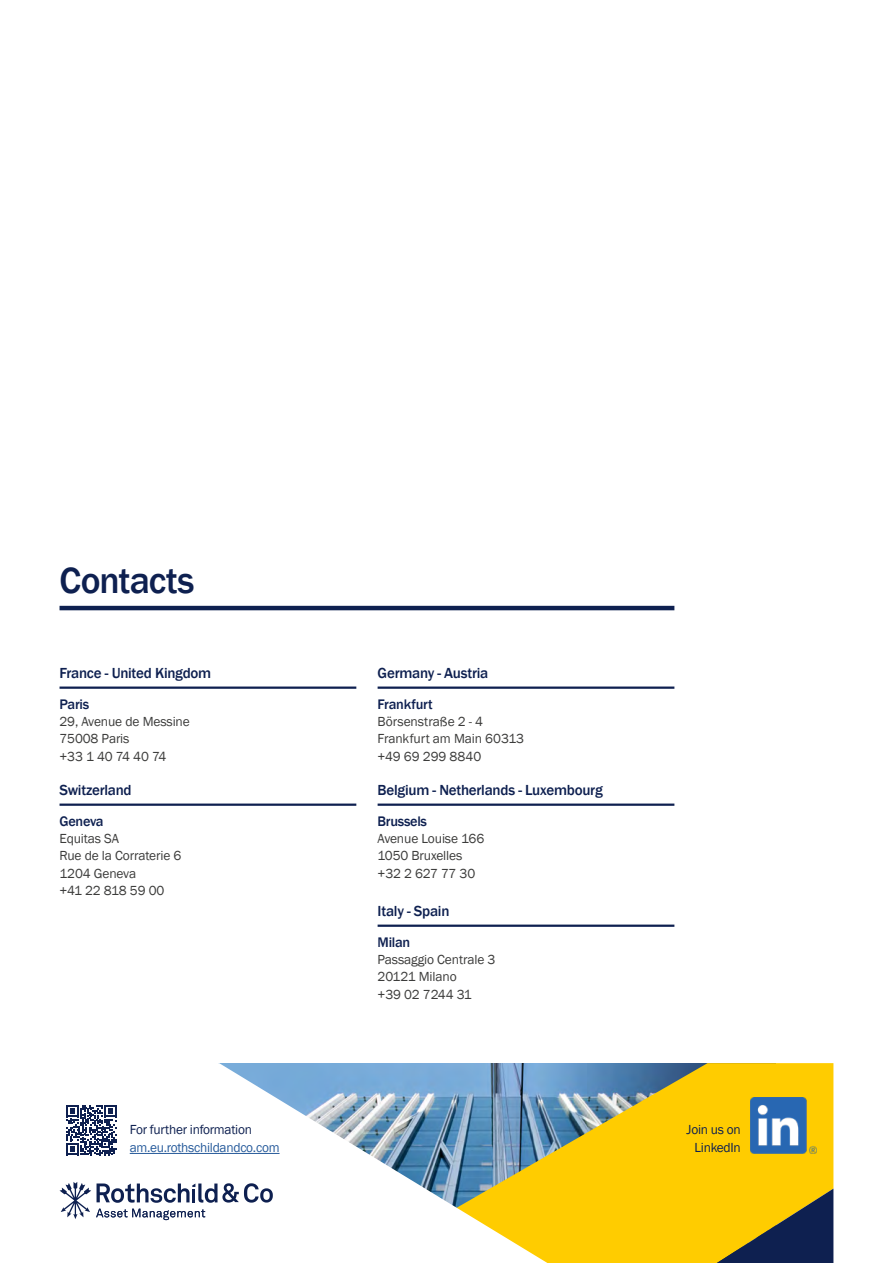
<style>
.page{position:relative;width:893px;height:1263px;background:#fff}
.page>*{position:absolute;margin:0;border:0;box-sizing:border-box;transform-origin:0 0}
.t1{font:500 37.5px "Franklin Gothic";letter-spacing:-.02em;color:#0e2050}
.t2{font:500 15px "Franklin Gothic";letter-spacing:-.015em;color:#0e2050}
.t3{font:500 14.25px "Franklin Gothic";letter-spacing:-.02em;color:#0e2050}
.t4{font:13.5px/17.2px "Franklin Gothic";letter-spacing:-.01em;color:#3c3c3b}
.t5{font:13.5px/18px "Franklin Gothic";letter-spacing:-.02em;color:#0e2050;text-align:center}
.t6{font:13.5px "Franklin Gothic";letter-spacing:-.02em;color:#275b9b}
</style>
<div class="page">
<svg style="left:547px;top:1063px;width:286px;height:200px;background:#e4c11e"></svg>
<svg style="left:717px;top:1188px;width:116px;height:75px;background:#887727"></svg>
<svg style="left:59px;top:1063px;width:488px;height:200px"></svg>
<div style="left:60px;top:1098px;width:63px;height:64px;background:#fff"></div>
<svg style="left:66px;top:1105px;width:50px;height:50px"></svg>
<svg style="left:60px;top:1182px;width:213px;height:38px"></svg>
<img style="left:751px;top:1097px;width:65px;height:56px">
<hr style="left:130px;top:1153px;width:150px;height:1px;background:#275b9b">
<hr style="left:60px;top:606px;width:614px;height:4px;background:#0e2050">
<hr style="left:60px;top:686px;width:296px;height:3px;background:#0e2050">
<hr style="left:60px;top:803px;width:296px;height:3px;background:#0e2050">
<hr style="left:378px;top:686px;width:296px;height:3px;background:#0e2050">
<hr style="left:378px;top:803px;width:296px;height:3px;background:#0e2050">
<hr style="left:378px;top:924px;width:296px;height:3px;background:#0e2050">
<h1 class="t1" style="left:60px;top:557px;width:137px">Contacts</h1>
<p class="t2" style="left:60px;top:664px;width:153px">France - United Kingdom</p>
<p class="t3" style="left:60px;top:695px;width:31px">Paris</p>
<p class="t4" style="left:60px;top:713px;width:132px">29, Avenue de Messine<br>75008 Paris<br>+33 1 40 74 40 74</p>
<p class="t2" style="left:60px;top:781px;width:74px">Switzerland</p>
<p class="t3" style="left:60px;top:812px;width:46px">Geneva</p>
<p class="t4" style="left:60px;top:830px;width:123px">Equitas SA<br>Rue de la Corraterie 6<br>1204 Geneva<br>+41 22 818 59 00</p>
<p class="t5" style="left:130px;top:1121px;width:124px">For further information</p>
<p class="t6" style="left:130px;top:1139px;width:151px">am.eu.rothschildandco.com</p>
<p class="t2" style="left:378px;top:664px;width:112px">Germany - Austria</p>
<p class="t3" style="left:378px;top:695px;width:57px">Frankfurt</p>
<p class="t4" style="left:378px;top:713px;width:148px">Börsenstraße 2 - 4<br>Frankfurt am Main 60313 +49 69 299 8840</p>
<p class="t2" style="left:378px;top:781px;width:227px">Belgium - Netherlands - Luxembourg</p>
<p class="t3" style="left:378px;top:812px;width:51px">Brussels</p>
<p class="t4" style="left:378px;top:830px;width:108px">Avenue Louise 166<br>1050 Bruxelles +32 2 627 77 30</p>
<p class="t2" style="left:378px;top:902px;width:73px">Italy - Spain</p>
<p class="t3" style="left:378px;top:933px;width:34px">Milan</p>
<p class="t4" style="left:378px;top:951px;width:119px">Passaggio Centrale 3<br>20121 Milano<br>+39 02 7244 31</p>
<p class="t5" style="left:687px;top:1121px;width:56px">Join us on<br>LinkedIn</p>
</div>
